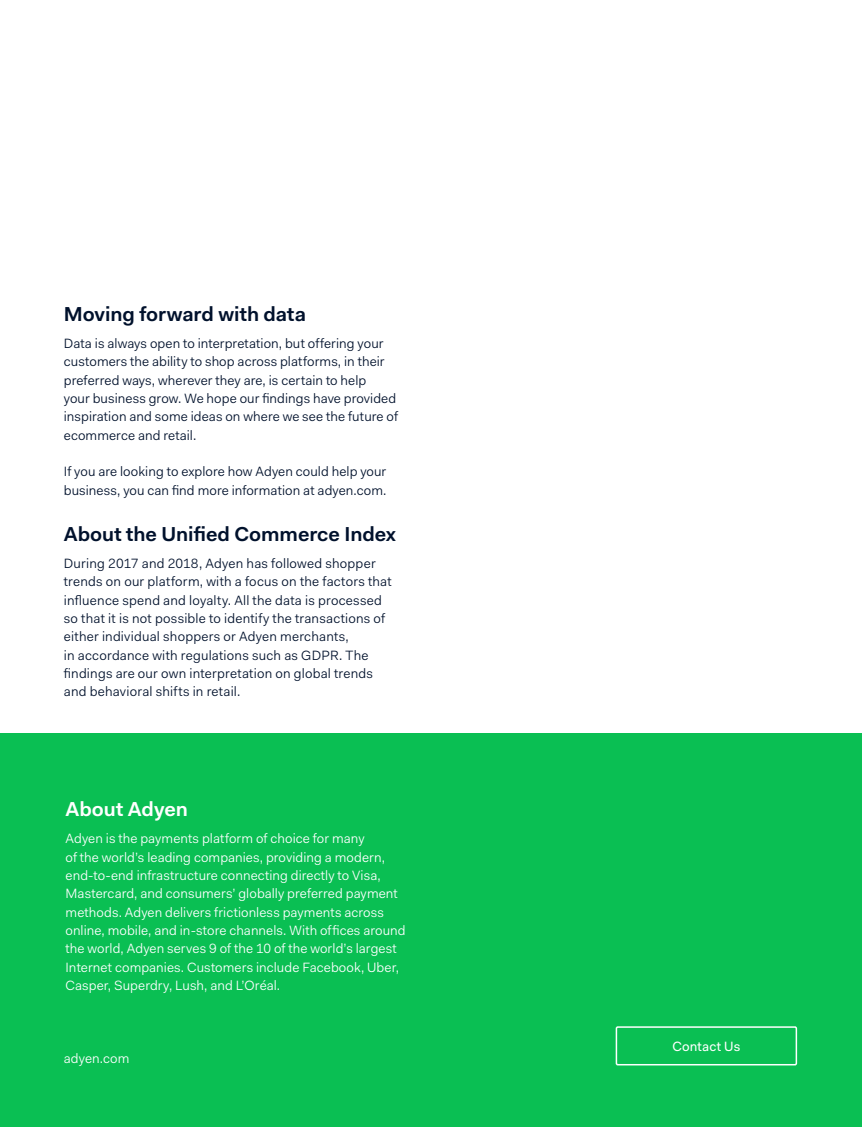
<style>
.page{position:relative;width:862px;height:1127px;background:#fff}
.page>*{position:absolute;margin:0;border:0;box-sizing:border-box;transform-origin:0 0}
.t1{font:600 20.25px "Fakt";color:#00112c}
.t2{font:600 20.25px "Fakt";color:#fff}
.t3{font:13.5px/18.3px "Fakt Blond";letter-spacing:.01em;color:#00112c}
.t4{font:13.5px/18.3px "Fakt Blond";letter-spacing:.01em;color:#fff}
.t5{font:13.5px "Fakt";letter-spacing:.01em;color:#fff}
</style>
<div class="page">
<div style="left:0;top:733px;width:861px;height:394px;background:#0abf53"></div>
<div style="left:615px;top:1026px;width:181px;height:39px;border:2px solid #fff;border-radius:2px"></div>
<h1 class="t1" style="left:64px;top:301px;width:243px">Moving forward with data</h1>
<p class="t3" style="left:64px;top:334px;width:335px">Data is always open to interpretation, but offering your customers the ability to shop across platforms, in their preferred ways, wherever they are, is certain to help<br>your business grow. We hope our findings have provided inspiration and some ideas on where we see the future of ecommerce and retail.</p>
<p class="t3" style="left:64px;top:462px;width:324px">If you are looking to explore how Adyen could help your business, you can find more information at adyen.com.</p>
<h1 class="t1" style="left:64px;top:521px;width:333px">About the Unified Commerce Index</h1>
<p class="t3" style="left:64px;top:554px;width:329px">During 2017 and 2018, Adyen has followed shopper trends on our platform, with a focus on the factors that influence spend and loyalty. All the data is processed so that it is not possible to identify the transactions of either individual shoppers or Adyen merchants,<br>in accordance with regulations such as GDPR. The findings are our own interpretation on global trends and behavioral shifts in retail.</p>
<h1 class="t2" style="left:65px;top:796px;width:124px">About Adyen</h1>
<p class="t4" style="left:65px;top:829px;width:341px">Adyen is the payments platform of choice for many<br>of the world’s leading companies, providing a modern, end-to-end infrastructure connecting directly to Visa, Mastercard, and consumers’ globally preferred payment methods. Adyen delivers frictionless payments across online, mobile, and in-store channels. With offices around the world, Adyen serves 9 of the 10 of the world’s largest Internet companies. Customers include Facebook, Uber, Casper, Superdry, Lush, and L’Oréal.</p>
<p class="t4" style="left:64px;top:1049px;width:67px">adyen.com</p>
<p class="t5" style="left:672px;top:1038px;width:69px">Contact Us</p>
</div>
